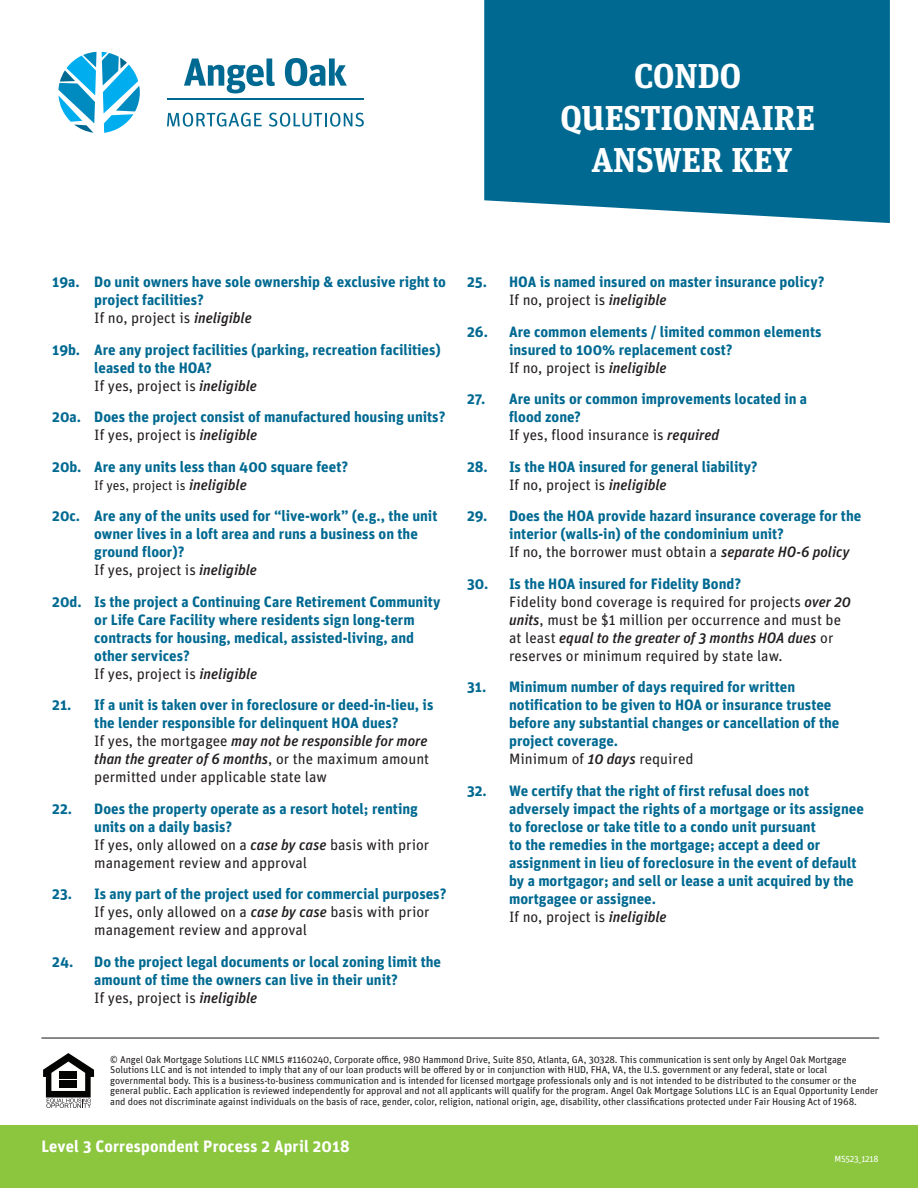
<style>
.page{position:relative;width:918px;height:1188px;background:#fff}
.page>*{position:absolute;margin:0;border:0;box-sizing:border-box;transform-origin:0 0}
.t1{font:700 34.5px/42px "Unit Slab OT";color:#fff;text-align:center}
.t2{font:700 16.5px "Unit OT";letter-spacing:.01em;color:#fff}
.t3{font:700 15px/18px "Unit OT";color:#006991}
.t4{font:15px/18px "Unit OT";color:#231f20}
.t5{font:13.5px "Unit OT";color:#231f20}
.t6{font:9.9px/10.5px "Unit OT";letter-spacing:-.01em;color:#231f20}
.t7{font:9px "Unit OT";letter-spacing:-.03em;color:#fff}
.s1{font-weight:400;color:#231f20}
.s2{font-weight:500;font-style:italic;color:#231f20}
.s3{font-weight:500;font-style:italic;font-size:15px}
.s4{font-weight:700;color:#006991}
.s5{font-weight:500;font-style:italic}
</style>
<div class="page">
<div style="left:484px;top:0;width:406px;height:223px;background:#006991"></div>
<svg style="left:167px;top:113px;width:95px;height:14px"></svg>
<svg style="left:269px;top:113px;width:95px;height:14px"></svg>
<hr style="left:167px;top:98px;width:197px;height:2px;background:#006991">
<svg style="left:184px;top:58px;width:91px;height:35px"></svg>
<svg style="left:285px;top:58px;width:62px;height:28px"></svg>
<svg style="left:58px;top:52px;width:82px;height:81px"></svg>
<div style="left:0;top:1126px;width:918px;height:62px;background:#8bc63e"></div>
<svg style="left:43px;top:1053px;width:51px;height:55px"></svg>
<hr style="left:41px;top:1037px;width:838px;height:2px;background:#636366">
<h1 class="t1" style="left:560px;top:54px;width:256px">CONDO<br>QUESTIONNAIRE<br>ANSWER KEY</h1>
<p class="t3" style="left:94px;top:273px;width:353px;text-indent:-42px">19a. Do unit owners have sole ownership &amp; exclusive right to project facilities?<br><span class="s1">If no, project is</span> <span class="s2">ineligible</span></p>
<p class="t3" style="left:94px;top:340px;width:348px;text-indent:-42px">19b. Are any project facilities (parking, recreation facilities) leased to the HOA?<br><span class="s1">If yes, project is</span> <span class="s2">ineligible</span></p>
<p class="t3" style="left:94px;top:408px;width:353px;text-indent:-42px">20a. Does the project consist of manufactured housing units?<br><span class="s1">If yes, project is</span> <span class="s2">ineligible</span></p>
<p class="t3" style="left:52px;top:457px;width:297px">20b. Are any units less than 400 square feet?</p>
<p class="t5" style="left:94px;top:476px;width:154px">If yes, project is <span class="s3">ineligible</span></p>
<p class="t3" style="left:94px;top:507px;width:345px;text-indent:-42px">20c. Are any of the units used for “live-work” (e.g., the unit owner lives in a loft area and runs a business on the ground floor)?<br><span class="s1">If yes, project is</span> <span class="s2">ineligible</span></p>
<p class="t3" style="left:94px;top:592px;width:348px;text-indent:-42px">20d. Is the project a Continuing Care Retirement Community or Life Care Facility where residents sign long-term contracts for housing, medical, assisted-living, and other services?<br><span class="s1">If yes, project is</span> <span class="s2">ineligible</span></p>
<p class="t3" style="left:94px;top:696px;width:341px;text-indent:-42px">21. If a unit is taken over in foreclosure or deed-in-lieu, is the lender responsible for delinquent HOA dues?<br><span class="s1">If yes, the mortgagee</span> <span class="s2">may not be responsible for more than the greater of 6 months</span><span class="s1">, or the maximum amount permitted under applicable state law</span></p>
<p class="t3" style="left:94px;top:799px;width:337px;text-indent:-42px">22. Does the property operate as a resort hotel; renting units on a daily basis?<br><span class="s1">If yes, only allowed on a</span> <span class="s2">case by case</span> <span class="s1">basis with prior management review and approval</span></p>
<p class="t4" style="left:94px;top:885px;width:354px;text-indent:-42px"><span class="s4">23. Is any part of the project used for commercial purposes?<br></span>If yes, only allowed on a <span class="s5">case by case</span> basis with prior management review and approval</p>
<p class="t3" style="left:94px;top:952px;width:348px;text-indent:-42px">24. Do the project legal documents or local zoning limit the amount of time the owners can live in their unit?<br><span class="s1">If yes, project is</span> <span class="s2">ineligible</span></p>
<p class="t3" style="left:509px;top:273px;width:317px;text-indent:-42px">25. HOA is named insured on master insurance policy?<br><span class="s1">If no, project is</span> <span class="s2">ineligible</span></p>
<p class="t3" style="left:509px;top:322px;width:314px;text-indent:-42px">26. Are common elements / limited common elements insured to 100% replacement cost?<br><span class="s1">If no, project is</span> <span class="s2">ineligible</span></p>
<p class="t3" style="left:509px;top:390px;width:300px;text-indent:-42px">27. Are units or common improvements located in a flood zone?<br><span class="s1">If yes, flood insurance is</span> <span class="s2">required</span></p>
<p class="t3" style="left:509px;top:457px;width:250px;text-indent:-42px">28. Is the HOA insured for general liability?<br><span class="s1">If no, project is</span> <span class="s2">ineligible</span></p>
<p class="t3" style="left:509px;top:507px;width:354px;text-indent:-42px">29. Does the HOA provide hazard insurance coverage for the interior (walls-in) of the condominium unit?<br><span class="s1">If no, the borrower must obtain a</span> <span class="s2">separate HO-6 policy</span></p>
<p class="t4" style="left:509px;top:574px;width:343px;text-indent:-42px"><span class="s4">30. Is the HOA insured for Fidelity Bond?<br></span>Fidelity bond coverage is required for projects <span class="s5">over 20 units</span>, must be $1 million per occurrence and must be at least <span class="s5">equal to the greater of 3 months HOA dues</span> or reserves or minimum required by state law.</p>
<p class="t3" style="left:509px;top:678px;width:332px;text-indent:-42px">31. Minimum number of days required for written notification to be given to HOA or insurance trustee before any substantial changes or cancellation of the project coverage.<br><span class="s1">Minimum of</span> <span class="s2">10 days</span> <span class="s1">required</span></p>
<p class="t3" style="left:509px;top:781px;width:356px;text-indent:-42px">32. We certify that the right of first refusal does not adversely impact the rights of a mortgage or its assignee to foreclose or take title to a condo unit pursuant<br>to the remedies in the mortgage; accept a deed or assignment in lieu of foreclosure in the event of default by a mortgagor; and sell or lease a unit acquired by the mortgagee or assignee.<br><span class="s1">If no, project is</span> <span class="s2">ineligible</span></p>
<p class="t6" style="left:110px;top:1054px;width:770px">© Angel Oak Mortgage Solutions LLC NMLS #1160240, Corporate office, 980 Hammond Drive, Suite 850, Atlanta, GA, 30328. This communication is sent only by Angel Oak Mortgage Solutions LLC and is not intended to imply that any of our loan products will be offered by or in conjunction with HUD, FHA, VA, the U.S. government or any federal, state or local governmental body. This is a business-to-business communication and is intended for licensed mortgage professionals only and is not intended to be distributed to the consumer or the general public. Each application is reviewed independently for approval and not all applicants will qualify for the program. Angel Oak Mortgage Solutions LLC is an Equal Opportunity Lender and does not discriminate against individuals on the basis of race, gender, color, religion, national origin, age, disability, other classifications protected under Fair Housing Act of 1968.</p>
<p class="t2" style="left:41px;top:1136px;width:310px">Level 3 Correspondent Process 2 April 2018</p>
<p class="t7" style="left:835px;top:1153px;width:45px">MS523_1218</p>
</div>
